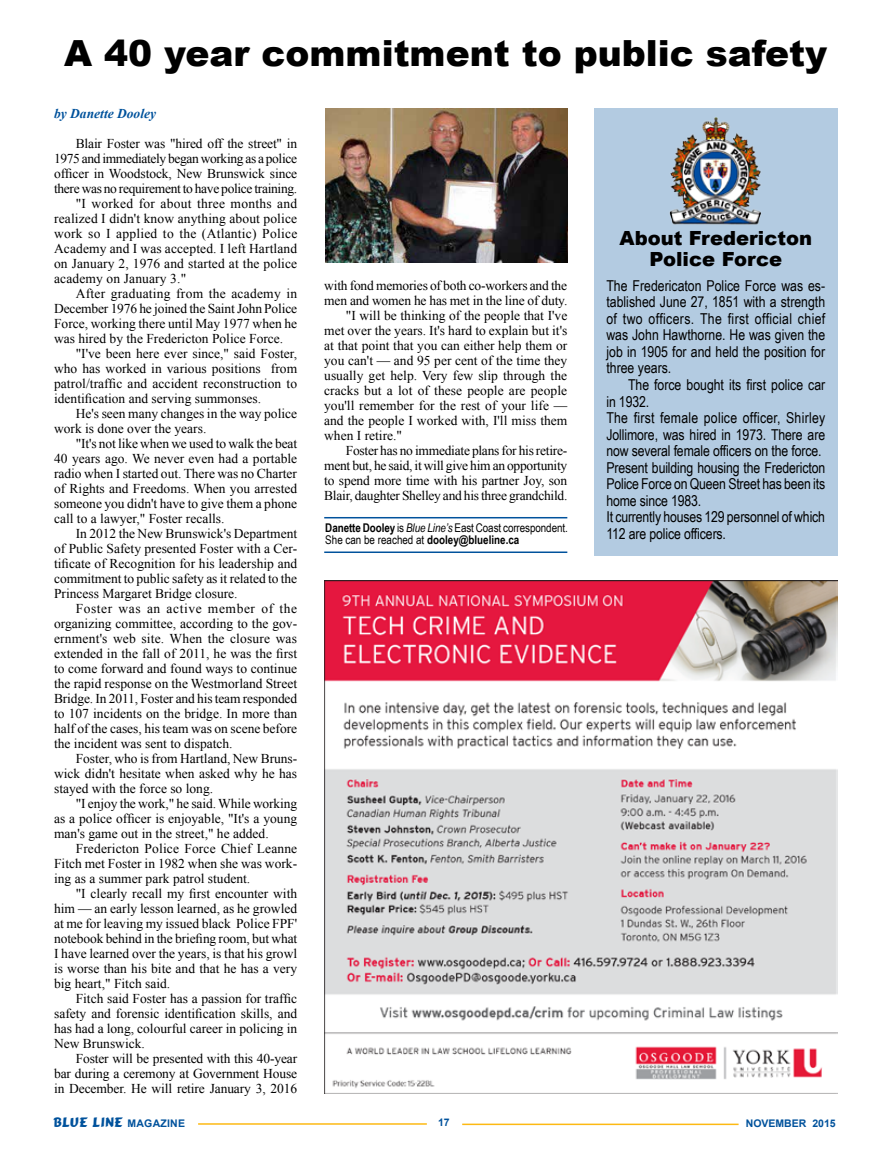
<style>
.page{position:relative;width:878px;height:1175px;background:#fff}
.page>*{position:absolute;margin:0;border:0;box-sizing:border-box;transform-origin:0 0}
.t1{font:900 36px "Arial";color:#000}
.t2{font:900 19.5px/21px "Arial";color:#000;text-align:center}
.t3{font:15px/16.5px "Arial Narrow";letter-spacing:-.01em;color:#000;text-align:justify}
.t4{font:13.5px "Times New Roman";color:#000}
.t5{font:13.5px "Times New Roman";letter-spacing:-.02em;color:#000}
.t6{font:13.5px "Times New Roman";letter-spacing:.02em;color:#000}
.t7{font:13.5px "Times New Roman";letter-spacing:-.025em;color:#000}
.t8{font:13.5px "Times New Roman";letter-spacing:.045em;color:#000}
.t9{font:13.5px "Comic";letter-spacing:.02em;color:#00529c}
.t10{font:italic 700 13.5px "Times New Roman";color:#00529c}
.t11{font:12px/12px "Arial Narrow";letter-spacing:-.005em;color:#000}
.t12{font:700 10.5px "Arial";color:#00529c}
.s1{font-weight:700}
.s2{font-style:italic}
.s3{font-family:"Arial";font-weight:700;font-size:10.5px}
</style>
<div class="page">
<hr style="left:462px;top:1123px;width:276px;height:2px;background:#fdb913">
<hr style="left:198px;top:1123px;width:229px;height:1px;background:#fdb913">
<div style="left:594px;top:109px;width:243px;height:447px;background:#b3cbe1"></div>
<img style="left:324px;top:580px;width:513px;height:513px">
<img style="left:325px;top:109px;width:243px;height:154px">
<img style="left:669px;top:117px;width:92px;height:108px">
<hr style="left:324px;top:517px;width:243px;height:1px;background:#00529c">
<hr style="left:324px;top:551px;width:243px;height:2px;background:#00529c">
<h1 class="t1" style="left:64px;top:27px;width:764px">A 40 year commitment to public safety</h1>
<p class="t10" style="left:54px;top:104px;width:103px">by Danette Dooley</p>
<p class="t4" style="left:76px;top:134px;width:223px">Blair Foster was "hired off the street" in</p>
<p class="t7" style="left:54px;top:149px;width:244px">1975 and immediately began working as a police</p>
<p class="t4" style="left:54px;top:164px;width:245px">officer in Woodstock, New Brunswick since</p>
<p class="t7" style="left:54px;top:179px;width:245px">there was no requirement to have police training.</p>
<p class="t6" style="left:76px;top:194px;width:223px">"I worked for about three months and</p>
<p class="t4" style="left:54px;top:209px;width:244px">realized I didn't know anything about police</p>
<p class="t6" style="left:54px;top:224px;width:245px">work so I applied to the (Atlantic) Police</p>
<p class="t4" style="left:54px;top:239px;width:245px">Academy and I was accepted. I left Hartland</p>
<p class="t4" style="left:54px;top:254px;width:245px">on January 2, 1976 and started at the police</p>
<p class="t4" style="left:54px;top:269px;width:134px">academy on January 3."</p>
<p class="t6" style="left:76px;top:284px;width:223px">After graduating from the academy in</p>
<p class="t4" style="left:54px;top:299px;width:245px">December 1976 he joined the Saint John Police</p>
<p class="t4" style="left:54px;top:314px;width:244px">Force, working there until May 1977 when he</p>
<p class="t4" style="left:54px;top:329px;width:231px">was hired by the Fredericton Police Force.</p>
<p class="t4" style="left:76px;top:344px;width:223px">"I've been here ever since," said Foster,</p>
<p class="t4" style="left:54px;top:359px;width:244px">who has worked in various positions from</p>
<p class="t4" style="left:54px;top:374px;width:244px">patrol/traffic and accident reconstruction to</p>
<p class="t4" style="left:54px;top:389px;width:208px">identification and serving summonses.</p>
<p class="t4" style="left:76px;top:404px;width:223px">He's seen many changes in the way police</p>
<p class="t4" style="left:54px;top:419px;width:154px">work is done over the years.</p>
<p class="t4" style="left:76px;top:434px;width:223px">"It's not like when we used to walk the beat</p>
<p class="t4" style="left:54px;top:449px;width:244px">40 years ago. We never even had a portable</p>
<p class="t4" style="left:54px;top:464px;width:244px">radio when I started out. There was no Charter</p>
<p class="t4" style="left:54px;top:479px;width:244px">of Rights and Freedoms. When you arrested</p>
<p class="t4" style="left:54px;top:494px;width:244px">someone you didn't have to give them a phone</p>
<p class="t4" style="left:54px;top:509px;width:172px">call to a lawyer," Foster recalls.</p>
<p class="t4" style="left:76px;top:524px;width:223px">In 2012 the New Brunswick's Department</p>
<p class="t4" style="left:54px;top:539px;width:244px">of Public Safety presented Foster with a Cer-</p>
<p class="t4" style="left:54px;top:554px;width:244px">tificate of Recognition for his leadership and</p>
<p class="t4" style="left:54px;top:569px;width:245px">commitment to public safety as it related to the</p>
<p class="t4" style="left:54px;top:584px;width:185px">Princess Margaret Bridge closure.</p>
<p class="t8" style="left:76px;top:599px;width:223px">Foster was an active member of the</p>
<p class="t4" style="left:54px;top:614px;width:244px">organizing committee, according to the gov-</p>
<p class="t4" style="left:54px;top:629px;width:244px">ernment's web site. When the closure was</p>
<p class="t4" style="left:54px;top:644px;width:244px">extended in the fall of 2011, he was the first</p>
<p class="t4" style="left:54px;top:659px;width:244px">to come forward and found ways to continue</p>
<p class="t4" style="left:54px;top:674px;width:244px">the rapid response on the Westmorland Street</p>
<p class="t4" style="left:54px;top:689px;width:245px">Bridge. In 2011, Foster and his team responded</p>
<p class="t4" style="left:54px;top:704px;width:244px">to 107 incidents on the bridge. In more than</p>
<p class="t4" style="left:54px;top:719px;width:245px">half of the cases, his team was on scene before</p>
<p class="t4" style="left:54px;top:734px;width:180px">the incident was sent to dispatch.</p>
<p class="t4" style="left:76px;top:749px;width:223px">Foster, who is from Hartland, New Bruns-</p>
<p class="t4" style="left:54px;top:764px;width:245px">wick didn't hesitate when asked why he has</p>
<p class="t4" style="left:54px;top:779px;width:160px">stayed with the force so long.</p>
<p class="t4" style="left:76px;top:794px;width:223px">"I enjoy the work," he said. While working</p>
<p class="t4" style="left:54px;top:809px;width:244px">as a police officer is enjoyable, "It's a young</p>
<p class="t4" style="left:54px;top:824px;width:216px">man's game out in the street," he added.</p>
<p class="t4" style="left:76px;top:839px;width:223px">Fredericton Police Force Chief Leanne</p>
<p class="t4" style="left:54px;top:854px;width:244px">Fitch met Foster in 1982 when she was work-</p>
<p class="t4" style="left:54px;top:869px;width:198px">ing as a summer park patrol student.</p>
<p class="t4" style="left:76px;top:884px;width:223px">"I clearly recall my first encounter with</p>
<p class="t4" style="left:54px;top:899px;width:244px">him — an early lesson learned, as he growled</p>
<p class="t4" style="left:54px;top:914px;width:244px">at me for leaving my issued black Police FPF'</p>
<p class="t4" style="left:54px;top:929px;width:245px">notebook behind in the briefing room, but what</p>
<p class="t4" style="left:54px;top:944px;width:244px">I have learned over the years, is that his growl</p>
<p class="t4" style="left:54px;top:959px;width:244px">is worse than his bite and that he has a very</p>
<p class="t4" style="left:54px;top:974px;width:118px">big heart," Fitch said.</p>
<p class="t4" style="left:76px;top:989px;width:223px">Fitch said Foster has a passion for traffic</p>
<p class="t4" style="left:54px;top:1004px;width:244px">safety and forensic identification skills, and</p>
<p class="t4" style="left:54px;top:1019px;width:244px">has had a long, colourful career in policing in</p>
<p class="t4" style="left:54px;top:1034px;width:92px">New Brunswick.</p>
<p class="t4" style="left:76px;top:1049px;width:223px">Foster will be presented with this 40-year</p>
<p class="t4" style="left:54px;top:1064px;width:244px">bar during a ceremony at Government House</p>
<p class="t4" style="left:54px;top:1079px;width:245px">in December. He will retire January 3, 2016</p>
<p class="t4" style="left:324px;top:277px;width:244px">with fond memories of both co-workers and the</p>
<p class="t4" style="left:324px;top:292px;width:245px">men and women he has met in the line of duty.</p>
<p class="t4" style="left:346px;top:307px;width:223px">"I will be thinking of the people that I've</p>
<p class="t4" style="left:324px;top:322px;width:245px">met over the years. It's hard to explain but it's</p>
<p class="t4" style="left:324px;top:337px;width:244px">at that point that you can either help them or</p>
<p class="t4" style="left:324px;top:352px;width:244px">you can't — and 95 per cent of the time they</p>
<p class="t4" style="left:324px;top:367px;width:244px">usually get help. Very few slip through the</p>
<p class="t4" style="left:324px;top:382px;width:244px">cracks but a lot of these people are people</p>
<p class="t4" style="left:324px;top:397px;width:244px">you'll remember for the rest of your life —</p>
<p class="t4" style="left:324px;top:412px;width:244px">and the people I worked with, I'll miss them</p>
<p class="t4" style="left:324px;top:427px;width:79px">when I retire."</p>
<p class="t5" style="left:346px;top:442px;width:223px">Foster has no immediate plans for his retire-</p>
<p class="t5" style="left:324px;top:457px;width:244px">ment but, he said, it will give him an opportunity</p>
<p class="t4" style="left:324px;top:472px;width:244px">to spend more time with his partner Joy, son</p>
<p class="t5" style="left:324px;top:487px;width:245px">Blair, daughter Shelley and his three grandchild.</p>
<p class="t11" style="left:325px;top:521px;width:244px"><span class="s1">Danette Dooley</span> is <span class="s2">Blue Line’s</span> East Coast correspondent.<br>She can be reached at <span class="s1">dooley@blueline.ca</span></p>
<h2 class="t2" style="left:619px;top:227px;width:194px">About Fredericton<br>Police Force</h2>
<p class="t3" style="left:606px;top:277px;width:220px">The Fredericaton Police Force was es&shy;tablished June 27, 1851 with a strength of two officers. The first official chief was John Hawthorne. He was given the job in 1905 for and held the position for three years.</p>
<p class="t3" style="left:606px;top:376px;width:220px;text-align:left;text-indent:22px">The force bought its first police car in 1932.<br>The first female police officer, Shirley Jollimore, was hired in 1973. There are now several female officers on the force.<br>Present building housing the Fredericton Police Force on Queen Street has been its home since 1983.<br>It currently houses 129 personnel of which 112 are police officers.</p>
<p class="t9" style="left:53px;top:1113px;width:133px">BLUE LINE <span class="s3">MAGAZINE</span></p>
<p class="t12" style="left:438px;top:1115px;width:13px">17</p>
<p class="t12" style="left:745px;top:1116px;width:91px">NOVEMBER 2015</p>
</div>
